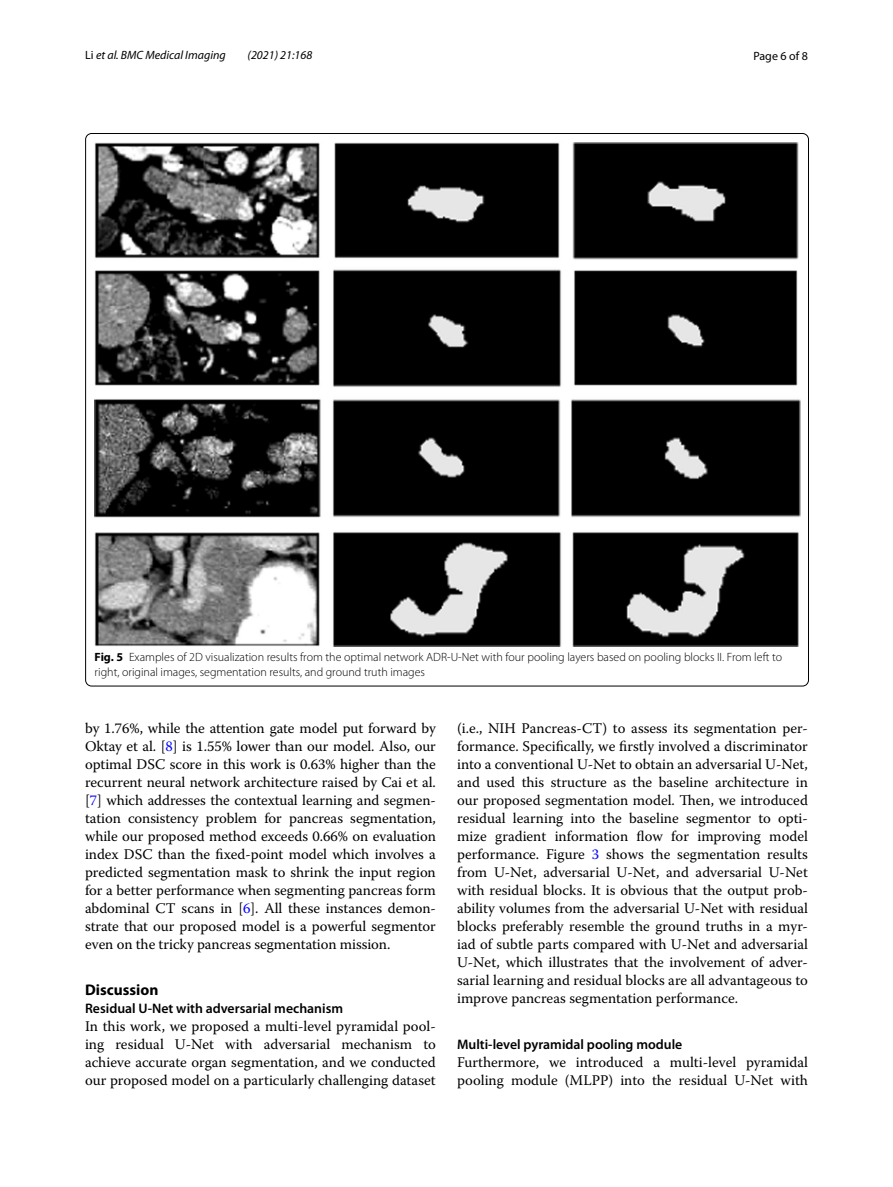
<style>
.page{position:relative;width:893px;height:1187px;background:#fff}
.page>*{position:absolute;margin:0;border:0;box-sizing:border-box;transform-origin:0 0}
.t1{font:700 15.45px "Myriad Pro";color:#000}
.t2{font:14.7px/18px "Warnock Pro";color:#000;text-align:justify}
.t3{font:600 13.8px "Myriad Pro";color:#000}
.t4{font:300 12px/15px "Myriad Pro";color:#000}
.t5{font:italic 12px "Myriad Pro";color:#000}
.t6{font:12px "Myriad Pro";color:#000}
.s1{font-style:normal}
.s2{font-weight:700}
.s3{color:#00f}
</style>
<div class="page">
<img style="left:94px;top:142px;width:706px;height:504px">
<p class="t5" style="left:85px;top:48px;width:142px"><span class="s1">Li</span> et al. BMC Medical Imaging</p>
<p class="t5" style="left:248px;top:48px;width:66px">(2021) 21:168</p>
<p class="t6" style="left:753px;top:48px;width:56px">Page 6 of 8</p>
<p class="t4" style="left:95px;top:650px;width:689px"><span class="s2">Fig. 5</span> Examples of 2D visualization results from the optimal network ADR-U-Net with four pooling layers based on pooling blocks II. From left to right, original images, segmentation results, and ground truth images</p>
<p class="t2" style="left:85px;top:719px;width:352px">by 1.76%, while the attention gate model put forward by Oktay et al. [<span class="s3">8</span>] is 1.55% lower than our model. Also, our optimal DSC score in this work is 0.63% higher than the recurrent neural network architecture raised by Cai et al. [<span class="s3">7</span>] which addresses the contextual learning and segmen&shy;tation consistency problem for pancreas segmentation, while our proposed method exceeds 0.66% on evaluation index DSC than the fixed-point model which involves a predicted segmentation mask to shrink the input region for a better performance when segmenting pancreas form abdominal CT scans in [<span class="s3">6</span>]. All these instances demon&shy;strate that our proposed model is a powerful segmentor even on the tricky pancreas segmentation mission.</p>
<p class="t1" style="left:85px;top:979px;width:75px">Discussion</p>
<p class="t3" style="left:85px;top:999px;width:260px">Residual U‑Net with adversarial mechanism</p>
<p class="t2" style="left:85px;top:1016px;width:352px">In this work, we proposed a multi-level pyramidal pool&shy;ing residual U-Net with adversarial mechanism to achieve accurate organ segmentation, and we conducted our proposed model on a particularly challenging dataset</p>
<p class="t2" style="left:457px;top:719px;width:352px">(i.e., NIH Pancreas-CT) to assess its segmentation per&shy;formance. Specifically, we firstly involved a discriminator into a conventional U-Net to obtain an adversarial U-Net, and used this structure as the baseline architecture in our proposed segmentation model. Then, we introduced residual learning into the baseline segmentor to opti&shy;mize gradient information flow for improving model performance. Figure <span class="s3">3</span> shows the segmentation results from U-Net, adversarial U-Net, and adversarial U-Net with residual blocks. It is obvious that the output prob&shy;ability volumes from the adversarial U-Net with residual blocks preferably resemble the ground truths in a myr&shy;iad of subtle parts compared with U-Net and adversarial U-Net, which illustrates that the involvement of adver&shy;sarial learning and residual blocks are all advantageous to improve pancreas segmentation performance.</p>
<p class="t3" style="left:457px;top:1035px;width:227px">Multi‑level pyramidal pooling module</p>
<p class="t2" style="left:457px;top:1052px;width:352px">Furthermore, we introduced a multi-level pyramidal pooling module (MLPP) into the residual U-Net with</p>
</div>
